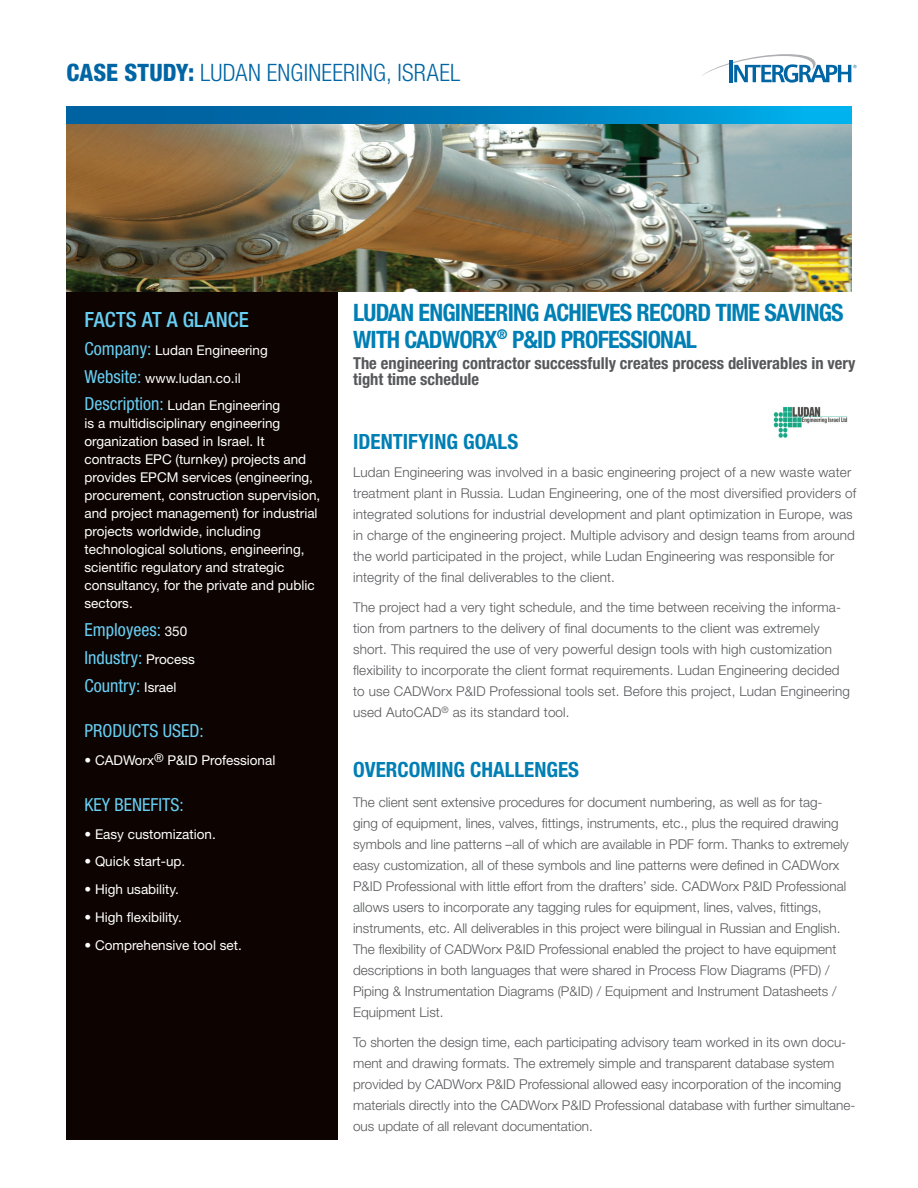
<style>
.page{position:relative;width:918px;height:1188px;background:#fff}
.page>*{position:absolute;margin:0;border:0;box-sizing:border-box;transform-origin:0 0}
.t1{font:700 condensed 24px/27px "Helvetica Neue LT Std";letter-spacing:-.03em;color:#007fb4}
.t2{font:300 condensed 24px "Helvetica Neue LT Std";letter-spacing:.01em;color:#0065a4}
.t3{font:700 condensed 21px "Helvetica Neue LT Std";color:#007fb4}
.t4{font:500 condensed 21px "Helvetica Neue LT Std";letter-spacing:.01em;color:#68cef3}
.t5{font:condensed 18px/27.8px "Helvetica Neue LT Std";color:#68cef3}
.t6{font:700 condensed 16.5px/16.5px "Helvetica Neue LT Std";color:#57585a}
.t7{font:300 13.5px/21px "Helvetica Neue LT Std";color:#57585a}
.t8{font:13.5px/18px "Helvetica Neue LT Std";color:#fff}
.s1{font-weight:800}
.s2{font-stretch:condensed;font-size:18px;color:#68cef3}
.s3{font-stretch:normal;font-size:13.5px;color:#fff}
</style>
<div class="page">
<svg style="left:702px;top:54px;width:155px;height:29px"></svg>
<div style="left:67px;top:291px;width:271px;height:848px;background:#0d0401"></div>
<img style="left:67px;top:123px;width:784px;height:168px">
<svg style="left:67px;top:107px;width:784px;height:16px;background:#007ebb"></svg>
<img style="left:773px;top:406px;width:75px;height:32px">
<h1 class="t2" style="left:67px;top:59px;width:384px"><span class="s1">CASE STUDY:</span> LUDAN ENGINEERING, ISRAEL</h1>
<h2 class="t4" style="left:85px;top:307px;width:166px">FACTS AT A GLANCE</h2>
<p class="t8" style="left:85px;top:336px;width:197px;line-height:27.8px"><span class="s2">Company:</span> Ludan Engineering<br><span class="s2">Website:</span> www.ludan.co.il<br><span class="s2">Description:</span> Ludan Engineering</p>
<p class="t8" style="left:85px;top:414px;width:237px">is a multidisciplinary engineering organization based in Israel. It contracts EPC (turnkey) projects and provides EPCM services (engineering, procurement, construction supervision, and project management) for industrial projects worldwide, including technological solutions, engineering, scientific regulatory and strategic consultancy, for the private and public sectors.</p>
<h3 class="t5" style="left:85px;top:616px;width:112px">Employees: <span class="s3">350<br></span>Industry: <span class="s3">Process<br></span>Country: <span class="s3">Israel</span></h3>
<h3 class="t5" style="left:85px;top:717px;width:121px">PRODUCTS USED:</h3>
<p class="t8" style="left:85px;top:751px;width:192px">• CADWorx<sup>®</sup> P&amp;ID Professional</p>
<h3 class="t5" style="left:85px;top:790px;width:101px">KEY BENEFITS:</h3>
<p class="t8" style="left:85px;top:825px;width:133px">• Easy customization.</p>
<p class="t8" style="left:85px;top:852px;width:102px">• Quick start-up.</p>
<p class="t8" style="left:85px;top:880px;width:96px">• High usability.</p>
<p class="t8" style="left:85px;top:908px;width:99px">• High flexibility.</p>
<p class="t8" style="left:85px;top:936px;width:159px">• Comprehensive tool set.</p>
<h1 class="t1" style="left:353px;top:298px;width:492px">Ludan Engineering achieves record time savings with CADW</h1>
<h1 class="t1" style="left:459px;top:325px;width:234px">orx<sup>®</sup> P&amp;ID Professional</h1>
<p class="t6" style="left:353px;top:355px;width:504px">The engineering contractor successfully creates process deliverables in very tight time schedule</p>
<h2 class="t3" style="left:353px;top:429px;width:38px">IDENTIF</h2>
<h2 class="t3" style="left:418px;top:429px;width:101px">YING GOALS</h2>
<p class="t7" style="left:353px;top:462px;width:505px">Ludan Engineering was involved in a basic engineering project of a new waste water treatment plant in Russia. Ludan Engineering, one of the most diversified providers of integrated solutions for industrial development and plant optimization in Europe, was in charge of the engineering project. Multiple advisory and design teams from around the world participated in the project, while Ludan Engineering was responsible for integrity of the final deliverables to the client.</p>
<p class="t7" style="left:353px;top:597px;width:498px">The project had a very tight schedule, and the time between receiving the informa&shy;tion from partners to the delivery of final documents to the client was extremely short. This required the use of very powerful design tools with high customization flexibility to incorporate the client format requirements. Ludan Engineering decided to use CADWorx P&amp;ID Professional tools set. Before this project, Ludan Engineering used AutoCAD<sup>®</sup> as its standard tool.</p>
<h2 class="t3" style="left:353px;top:757px;width:45px">OVERCOMING</h2>
<h2 class="t3" style="left:470px;top:757px;width:109px">CHALLENGES</h2>
<p class="t7" style="left:353px;top:792px;width:497px">The client sent extensive procedures for document numbering, as well as for tag&shy;ging of equipment, lines, valves, fittings, instruments, etc., plus the required drawing symbols and line patterns –all of which are available in PDF form. Thanks to extremely easy customization, all of these symbols and line patterns were defined in CADWorx P&amp;ID Professional with little effort from the drafters’ side. CADWorx P&amp;ID Professional allows users to incorporate any tagging rules for equipment, lines, valves, fittings, instruments, etc. All deliverables in this project were bilingual in Russian and English.<br>The flexibility of CADWorx P&amp;ID Professional enabled the project to have equipment descriptions in both languages that were shared in Process Flow Diagrams (PFD) / Piping &amp; Instrumentation Diagrams (P&amp;ID) / Equipment and Instrument Datasheets / Equipment List.</p>
<p class="t7" style="left:353px;top:1032px;width:504px">To shorten the design time, each participating advisory team worked in its own docu&shy;ment and drawing formats. The extremely simple and transparent database system provided by CADWorx P&amp;ID Professional allowed easy incorporation of the incoming materials directly into the CADWorx P&amp;ID Professional database with further simultane&shy;ous update of all relevant documentation.</p>
</div>
